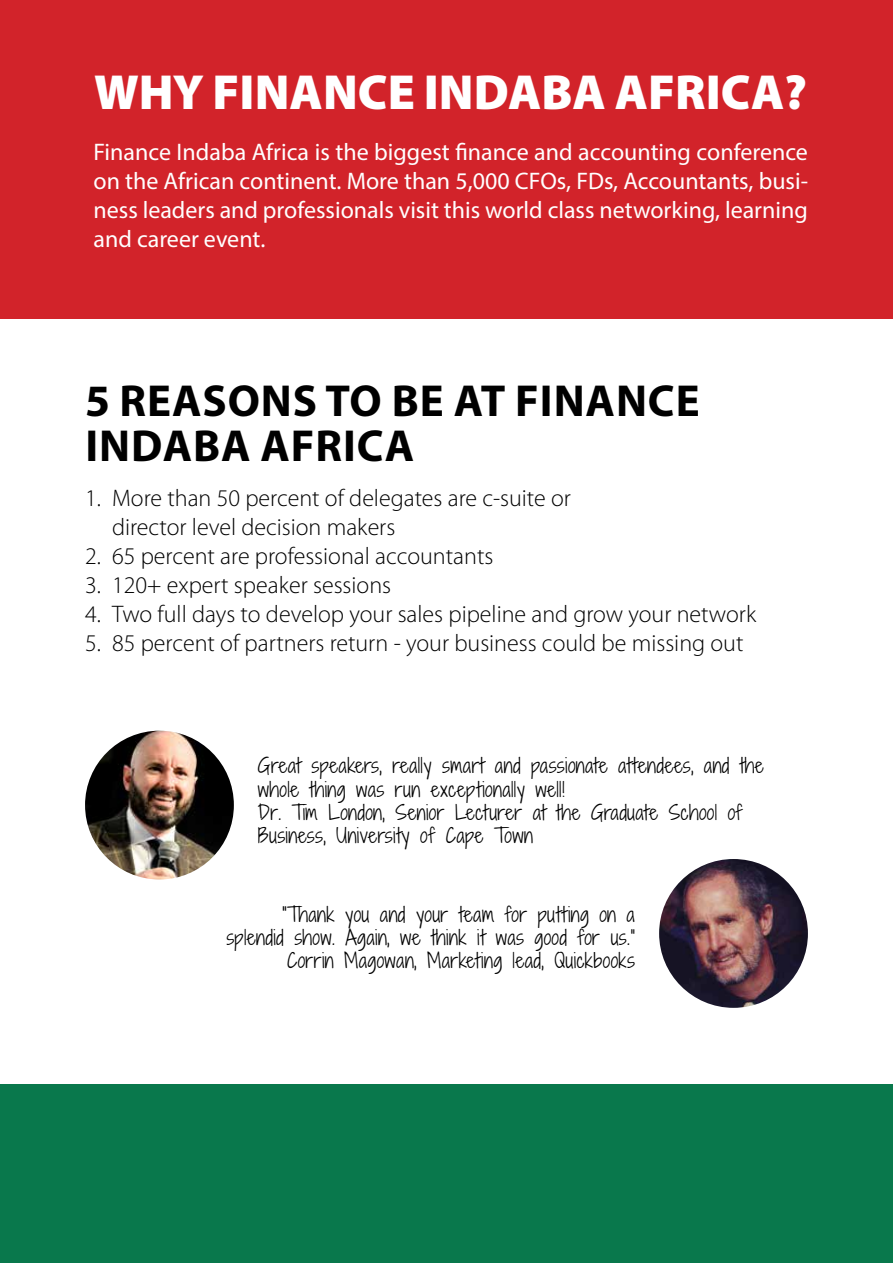
<style>
.page{position:relative;width:893px;height:1263px;background:#fff}
.page>*{position:absolute;margin:0;border:0;box-sizing:border-box;transform-origin:0 0}
.t1{font:900 49.5px "Myriad Pro";color:#fff}
.t2{font:700 45px/45px "Myriad Pro";letter-spacing:.02em;color:#000}
.t3{font:300 24px/28.8px "Myriad Pro";color:#000}
.t4{font:24px/28.8px "Myriad Pro";color:#fff;text-align:justify}
.t5{font:300 19.5px/23.4px "Shadows Into";letter-spacing:.02em;color:#000}
</style>
<div class="page">
<div style="left:0;top:1084px;width:893px;height:179px;background:#09784c"></div>
<div style="left:0;top:0;width:893px;height:319px;background:#d2232a"></div>
<img style="left:85px;top:731px;width:149px;height:148px;border-radius:74px">
<img style="left:659px;top:859px;width:149px;height:149px;border-radius:74px">
<h1 class="t1" style="left:94px;top:64px;width:715px">WHY FINANCE INDABA AFRICA?</h1>
<p class="t4" style="left:94px;top:138px;width:716px">Finance Indaba Africa is the biggest finance and accounting conference on the African continent. More than 5,000 CFOs, FDs, Accountants, busi&shy;ness leaders and professionals visit this world class networking, learning and career event.</p>
<h2 class="t2" style="left:85px;top:377px;width:616px">5 REASONS TO BE AT FINANCE<br>INDABA AFRICA</h2>
<p class="t3" style="left:112px;top:484px;width:460px;text-indent:-27px">1. More than 50 percent of delegates are c-suite or director level decision makers</p>
<p class="t3" style="left:85px;top:542px;width:410px">2. 65 percent are professional accountants</p>
<p class="t3" style="left:85px;top:571px;width:308px">3. 120+ expert speaker sessions</p>
<p class="t3" style="left:85px;top:600px;width:673px">4. Two full days to develop your sales pipeline and grow your network</p>
<p class="t3" style="left:85px;top:628px;width:660px">5. 85 percent of partners return - your business could be missing out</p>
<p class="t5" style="left:258px;top:754px;width:507px">Great speakers, really smart and passionate attendees, and the whole thing was run exceptionally well!<br>Dr. Tim London, Senior Lecturer at the Graduate School of Business, University of Cape Town</p>
<p class="t5" style="left:226px;top:902px;width:410px;text-align:right">“Thank you and your team for putting on a splendid show. Again, we think it was good for us.”<br>Corrin Magowan, Marketing lead, Quickbooks</p>
</div>
